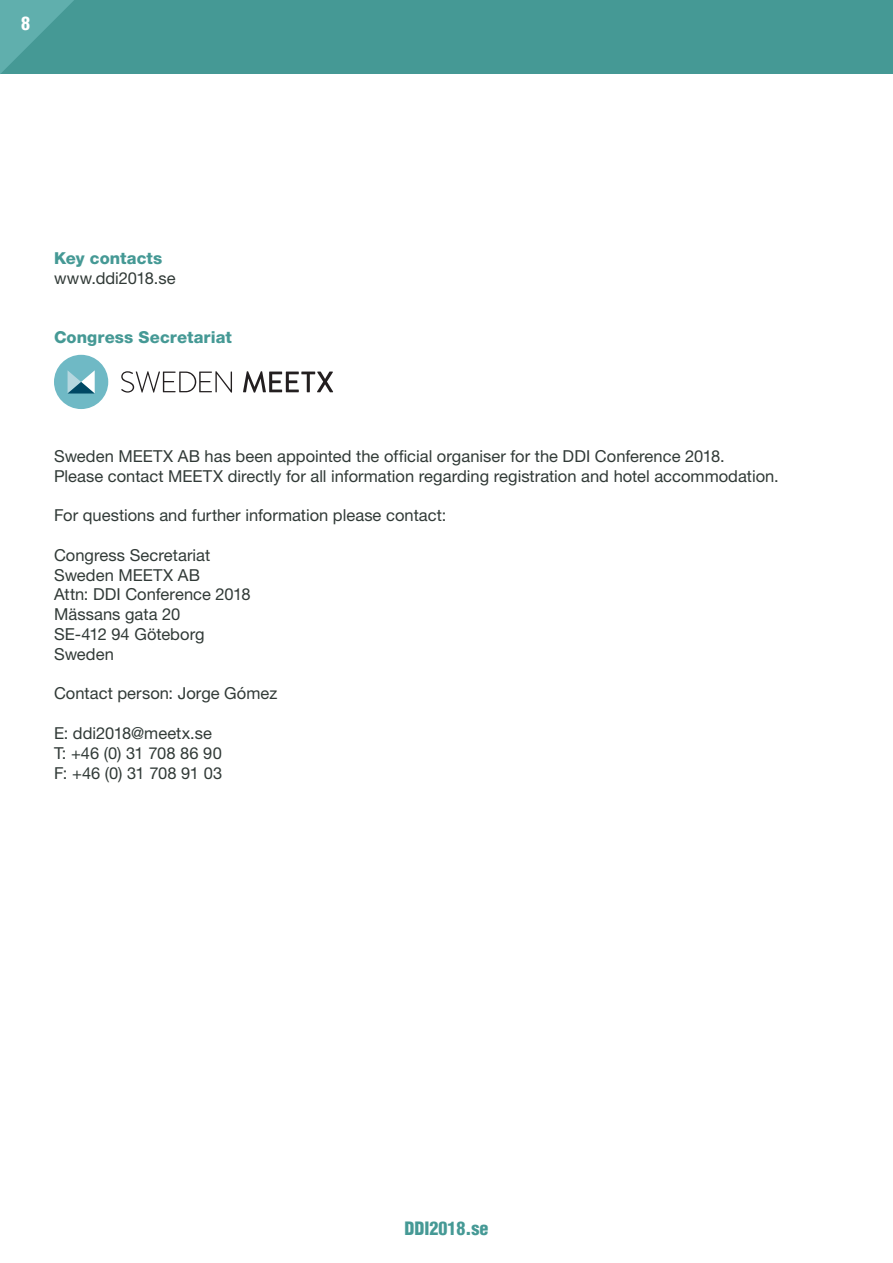
<style>
.page{position:relative;width:893px;height:1263px;background:#fff}
.page>*{position:absolute;margin:0;border:0;box-sizing:border-box;transform-origin:0 0}
.t1{font:900 condensed 18px "Helvetica LT";color:#459995}
.t2{font:900 condensed 18px "Helvetica LT";color:#fff}
.t3{font:16.5px/19.8px "Helvetica Neue LT Std";color:#313a37}
.t4{font:800 16.5px "Helvetica Neue LT Std";letter-spacing:.005em;color:#459995}
</style>
<div class="page">
<div style="left:0;top:0;width:893px;height:74px;background:#459995"></div>
<svg style="left:0;top:0;width:74px;height:74px"></svg>
<div style="left:54px;top:355px;width:54px;height:54px;background:#6fb9c5;border-radius:50%"></div>
<svg style="left:68px;top:370px;width:27px;height:23px"></svg>
<svg style="left:243px;top:371px;width:90px;height:22px"></svg>
<svg style="left:121px;top:371px;width:111px;height:22px"></svg>
<p class="t2" style="left:21px;top:12px;width:10px">8</p>
<p class="t4" style="left:54px;top:248px;width:110px">Key contacts</p>
<p class="t3" style="left:54px;top:268px;width:123px">www.ddi2018.se</p>
<p class="t4" style="left:54px;top:327px;width:179px">Congress Secretariat</p>
<p class="t3" style="left:54px;top:446px;width:726px">Sweden MEETX AB has been appointed the official organiser for the DDI Conference 2018.<br>Please contact MEETX directly for all information regarding registration and hotel accommodation.</p>
<p class="t3" style="left:54px;top:505px;width:394px">For questions and further information please contact:</p>
<p class="t3" style="left:54px;top:545px;width:158px">Congress Secretariat</p>
<p class="t3" style="left:54px;top:565px;width:147px">Sweden MEETX AB</p>
<p class="t3" style="left:54px;top:584px;width:198px">Attn: DDI Conference 2018</p>
<p class="t3" style="left:54px;top:604px;width:128px">Mässans gata 20</p>
<p class="t3" style="left:54px;top:624px;width:152px">SE-412 94 Göteborg<br>Sweden</p>
<p class="t3" style="left:54px;top:683px;width:225px">Contact person: Jorge Gómez</p>
<p class="t3" style="left:54px;top:723px;width:159px">E: ddi2018@meetx.se</p>
<p class="t3" style="left:54px;top:743px;width:169px">T: +46 (0) 31 708 86 90</p>
<p class="t3" style="left:54px;top:763px;width:170px">F: +46 (0) 31 708 91 03</p>
<p class="t1" style="left:404px;top:1217px;width:86px">DDI2018.se</p>
</div>
